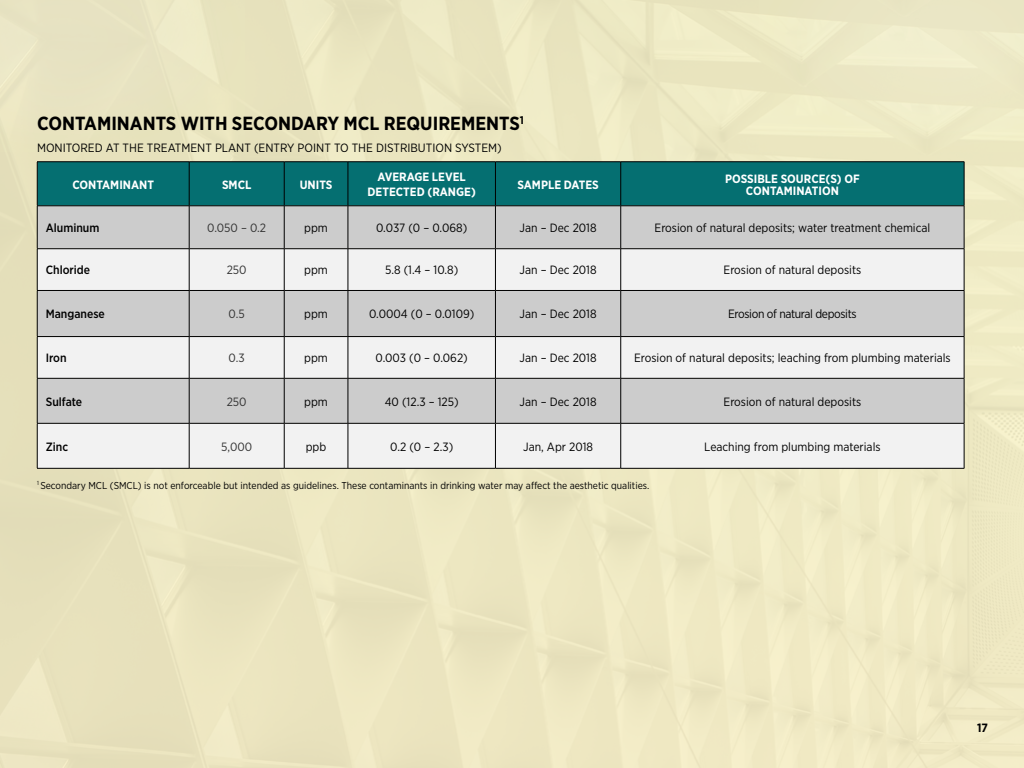
<style>
.page{position:relative;width:1024px;height:768px;background:#fff}
.page>*{position:absolute;margin:0;border:0;box-sizing:border-box;transform-origin:0 0}
.t1{font:700 19px "Gotham Narrow";color:#000}
.t2{font:12px "Gotham Narrow";color:#000}
.t3{font:700 12px/14.4px "Gotham Narrow";color:#fff;text-align:center}
.t4{font:500 12px "Gotham Narrow";color:#000}
.t5{font:12px "Gotham Narrow";color:#333}
.t6{font:12px "Gotham Narrow";letter-spacing:-.03em;color:#000}
.t7{font:700 12px "Gotham Narrow";color:#000}
.t8{font:10px "Gotham Narrow";color:#000}
</style>
<div class="page">
<img style="left:0;top:0;width:1024px;height:768px">
<svg style="left:760px;top:0;width:264px;height:152px;background:#ece9c5"></svg>
<div style="left:0;top:0;width:244px;height:152px;background:#e8e3c1"></div>
<div style="left:38px;top:162px;width:926px;height:44px;background:#056f71"></div>
<div style="left:38px;top:207px;width:926px;height:41px;background:#ccc"></div>
<svg style="left:38px;top:249px;width:926px;height:219px;fill:#f2f2f2"></svg>
<hr style="left:37px;top:161px;width:152px;height:1px;background:#000">
<hr style="left:37px;top:162px;width:1px;height:44px;background:#000">
<hr style="left:189px;top:161px;width:95px;height:1px;background:#000">
<hr style="left:189px;top:162px;width:1px;height:44px;background:#000">
<hr style="left:284px;top:161px;width:64px;height:1px;background:#000">
<hr style="left:284px;top:162px;width:1px;height:44px;background:#000">
<hr style="left:348px;top:161px;width:147px;height:1px;background:#000">
<hr style="left:348px;top:162px;width:1px;height:44px;background:#000">
<hr style="left:495px;top:161px;width:126px;height:1px;background:#000">
<hr style="left:495px;top:162px;width:1px;height:44px;background:#000">
<hr style="left:621px;top:161px;width:343px;height:1px;background:#000">
<hr style="left:620px;top:162px;width:1px;height:44px;background:#000">
<hr style="left:964px;top:162px;width:1px;height:44px;background:#000">
<hr style="left:37px;top:206px;width:152px;height:1px;background:#000">
<hr style="left:37px;top:206px;width:1px;height:42px;background:#000">
<hr style="left:189px;top:206px;width:95px;height:1px;background:#000">
<hr style="left:189px;top:206px;width:1px;height:42px;background:#000">
<hr style="left:284px;top:206px;width:64px;height:1px;background:#000">
<hr style="left:284px;top:206px;width:1px;height:42px;background:#000">
<hr style="left:348px;top:206px;width:147px;height:1px;background:#000">
<hr style="left:348px;top:206px;width:1px;height:42px;background:#000">
<hr style="left:495px;top:206px;width:126px;height:1px;background:#000">
<hr style="left:495px;top:206px;width:1px;height:42px;background:#000">
<hr style="left:621px;top:206px;width:343px;height:1px;background:#000">
<hr style="left:620px;top:206px;width:1px;height:42px;background:#000">
<hr style="left:964px;top:206px;width:1px;height:42px;background:#000">
<hr style="left:37px;top:248px;width:152px;height:1px;background:#000">
<hr style="left:37px;top:249px;width:1px;height:41px;background:#000">
<hr style="left:189px;top:248px;width:95px;height:1px;background:#000">
<hr style="left:189px;top:249px;width:1px;height:41px;background:#000">
<hr style="left:284px;top:248px;width:64px;height:1px;background:#000">
<hr style="left:284px;top:249px;width:1px;height:41px;background:#000">
<hr style="left:348px;top:248px;width:147px;height:1px;background:#000">
<hr style="left:348px;top:249px;width:1px;height:41px;background:#000">
<hr style="left:495px;top:248px;width:126px;height:1px;background:#000">
<hr style="left:495px;top:249px;width:1px;height:41px;background:#000">
<hr style="left:621px;top:248px;width:343px;height:1px;background:#000">
<hr style="left:620px;top:249px;width:1px;height:41px;background:#000">
<hr style="left:964px;top:249px;width:1px;height:41px;background:#000">
<hr style="left:37px;top:290px;width:152px;height:1px;background:#000">
<hr style="left:37px;top:291px;width:1px;height:45px;background:#000">
<hr style="left:189px;top:290px;width:95px;height:1px;background:#000">
<hr style="left:189px;top:291px;width:1px;height:45px;background:#000">
<hr style="left:284px;top:290px;width:64px;height:1px;background:#000">
<hr style="left:284px;top:291px;width:1px;height:45px;background:#000">
<hr style="left:348px;top:290px;width:147px;height:1px;background:#000">
<hr style="left:348px;top:291px;width:1px;height:45px;background:#000">
<hr style="left:495px;top:290px;width:126px;height:1px;background:#000">
<hr style="left:495px;top:291px;width:1px;height:45px;background:#000">
<hr style="left:621px;top:290px;width:343px;height:1px;background:#000">
<hr style="left:620px;top:291px;width:1px;height:45px;background:#000">
<hr style="left:964px;top:291px;width:1px;height:45px;background:#000">
<hr style="left:37px;top:336px;width:152px;height:1px;background:#000">
<hr style="left:37px;top:337px;width:1px;height:41px;background:#000">
<hr style="left:189px;top:336px;width:95px;height:1px;background:#000">
<hr style="left:189px;top:337px;width:1px;height:41px;background:#000">
<hr style="left:284px;top:336px;width:64px;height:1px;background:#000">
<hr style="left:284px;top:337px;width:1px;height:41px;background:#000">
<hr style="left:348px;top:336px;width:147px;height:1px;background:#000">
<hr style="left:348px;top:337px;width:1px;height:41px;background:#000">
<hr style="left:495px;top:336px;width:126px;height:1px;background:#000">
<hr style="left:495px;top:337px;width:1px;height:41px;background:#000">
<hr style="left:621px;top:336px;width:343px;height:1px;background:#000">
<hr style="left:620px;top:337px;width:1px;height:41px;background:#000">
<hr style="left:964px;top:337px;width:1px;height:41px;background:#000">
<hr style="left:37px;top:378px;width:152px;height:1px;background:#000">
<hr style="left:37px;top:379px;width:1px;height:44px;background:#000">
<hr style="left:189px;top:378px;width:95px;height:1px;background:#000">
<hr style="left:189px;top:379px;width:1px;height:44px;background:#000">
<hr style="left:284px;top:378px;width:64px;height:1px;background:#000">
<hr style="left:284px;top:379px;width:1px;height:44px;background:#000">
<hr style="left:348px;top:378px;width:147px;height:1px;background:#000">
<hr style="left:348px;top:379px;width:1px;height:44px;background:#000">
<hr style="left:495px;top:378px;width:126px;height:1px;background:#000">
<hr style="left:495px;top:379px;width:1px;height:44px;background:#000">
<hr style="left:621px;top:378px;width:343px;height:1px;background:#000">
<hr style="left:620px;top:379px;width:1px;height:44px;background:#000">
<hr style="left:964px;top:379px;width:1px;height:44px;background:#000">
<hr style="left:37px;top:423px;width:152px;height:1px;background:#000">
<hr style="left:37px;top:424px;width:1px;height:44px;background:#000">
<hr style="left:189px;top:423px;width:95px;height:1px;background:#000">
<hr style="left:189px;top:424px;width:1px;height:44px;background:#000">
<hr style="left:284px;top:423px;width:64px;height:1px;background:#000">
<hr style="left:284px;top:424px;width:1px;height:44px;background:#000">
<hr style="left:348px;top:423px;width:147px;height:1px;background:#000">
<hr style="left:348px;top:424px;width:1px;height:44px;background:#000">
<hr style="left:495px;top:423px;width:126px;height:1px;background:#000">
<hr style="left:495px;top:424px;width:1px;height:44px;background:#000">
<hr style="left:621px;top:423px;width:343px;height:1px;background:#000">
<hr style="left:620px;top:424px;width:1px;height:44px;background:#000">
<hr style="left:964px;top:424px;width:1px;height:44px;background:#000">
<hr style="left:37px;top:468px;width:152px;height:1px;background:#000">
<hr style="left:189px;top:468px;width:95px;height:1px;background:#000">
<hr style="left:284px;top:468px;width:64px;height:1px;background:#000">
<hr style="left:348px;top:468px;width:147px;height:1px;background:#000">
<hr style="left:495px;top:468px;width:126px;height:1px;background:#000">
<hr style="left:621px;top:468px;width:343px;height:1px;background:#000">
<h1 class="t1" style="left:37px;top:111px;width:489px">CONTAMINANTS WITH SECONDARY MCL REQUIREMENTS<sup>1</sup></h1>
<p class="t2" style="left:37px;top:140px;width:466px">MONITORED AT THE TREATMENT PLANT (ENTRY POINT TO THE DISTRIBUTION SYSTEM)</p>
<p class="t3" style="left:72px;top:177px;width:83px">CONTAMINANT</p>
<p class="t3" style="left:222px;top:177px;width:31px">SMCL</p>
<p class="t3" style="left:300px;top:177px;width:34px">UNITS</p>
<p class="t3" style="left:368px;top:170px;width:110px">AVERAGE LEVEL<br>DETECTED (RANGE)</p>
<p class="t3" style="left:517px;top:177px;width:83px">SAMPLE DATES</p>
<p class="t3" style="left:725px;top:172px;width:136px;line-height:12px">POSSIBLE SOURCE(S) OF<br>CONTAMINATION</p>
<p class="t4" style="left:46px;top:220px;width:55px">Aluminum</p>
<p class="t5" style="left:207px;top:220px;width:61px">0.050 – 0.2</p>
<p class="t2" style="left:304px;top:220px;width:25px">ppm</p>
<p class="t2" style="left:376px;top:220px;width:93px">0.037 (0 – 0.068)</p>
<p class="t2" style="left:520px;top:220px;width:79px">Jan – Dec 2018</p>
<p class="t2" style="left:655px;top:220px;width:277px">Erosion of natural deposits; water treatment chemical</p>
<p class="t4" style="left:46px;top:263px;width:46px">Chloride</p>
<p class="t5" style="left:227px;top:263px;width:21px">250</p>
<p class="t2" style="left:304px;top:263px;width:25px">ppm</p>
<p class="t2" style="left:385px;top:263px;width:75px">5.8 (1.4 – 10.8)</p>
<p class="t2" style="left:520px;top:263px;width:79px">Jan – Dec 2018</p>
<p class="t2" style="left:724px;top:263px;width:139px">Erosion of natural deposits</p>
<p class="t4" style="left:46px;top:307px;width:61px">Manganese</p>
<p class="t5" style="left:229px;top:307px;width:18px">0.5</p>
<p class="t2" style="left:304px;top:307px;width:25px">ppm</p>
<p class="t2" style="left:369px;top:307px;width:107px">0.0004 (0 – 0.0109)</p>
<p class="t2" style="left:520px;top:307px;width:79px">Jan – Dec 2018</p>
<p class="t6" style="left:728px;top:307px;width:130px">Erosion of natural deposits</p>
<p class="t4" style="left:46px;top:350px;width:22px">Iron</p>
<p class="t5" style="left:229px;top:351px;width:18px">0.3</p>
<p class="t2" style="left:304px;top:351px;width:25px">ppm</p>
<p class="t2" style="left:376px;top:351px;width:94px">0.003 (0 – 0.062)</p>
<p class="t2" style="left:520px;top:351px;width:79px">Jan – Dec 2018</p>
<p class="t2" style="left:634px;top:351px;width:318px">Erosion of natural deposits; leaching from plumbing materials</p>
<p class="t4" style="left:46px;top:394px;width:38px">Sulfate</p>
<p class="t5" style="left:227px;top:394px;width:21px">250</p>
<p class="t2" style="left:304px;top:394px;width:25px">ppm</p>
<p class="t2" style="left:385px;top:394px;width:76px">40 (12.3 – 125)</p>
<p class="t2" style="left:520px;top:394px;width:79px">Jan – Dec 2018</p>
<p class="t2" style="left:724px;top:394px;width:139px">Erosion of natural deposits</p>
<p class="t4" style="left:46px;top:439px;width:24px">Zinc</p>
<p class="t5" style="left:221px;top:439px;width:32px">5,000</p>
<p class="t2" style="left:306px;top:439px;width:22px">ppb</p>
<p class="t2" style="left:390px;top:439px;width:65px">0.2 (0 – 2.3)</p>
<p class="t2" style="left:523px;top:439px;width:71px">Jan, Apr 2018</p>
<p class="t2" style="left:704px;top:439px;width:178px">Leaching from plumbing materials</p>
<p class="t8" style="left:37px;top:479px;width:614px"><sup>1</sup> Secondary MCL (SMCL) is not enforceable but intended as guidelines. These contaminants in drinking water may affect the aesthetic qualities.</p>
<p class="t7" style="left:977px;top:720px;width:12px">17</p>
</div>
